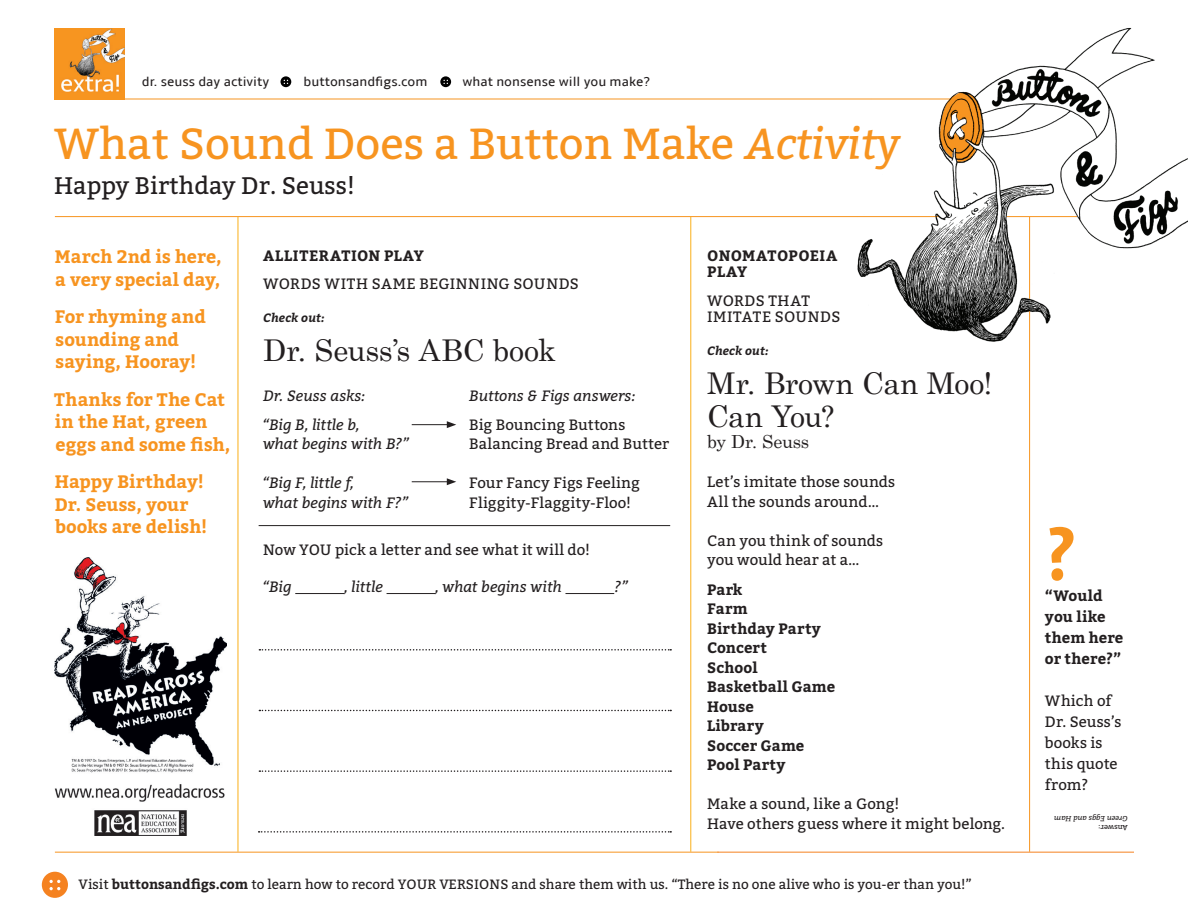
<style>
.page{position:relative;width:1188px;height:918px;background:#fff}
.page>*{position:absolute;margin:0;border:0;box-sizing:border-box;transform-origin:0 0}
.t1{font:700 69px "Bitter";color:#f79420}
.t2{font:43.5px "Bitter";color:#f79420}
.t3{font:30px/33px "Century Schoolbook";letter-spacing:-.01em;color:#231f20}
.t4{font:24px "Bitter";color:#231f20}
.t5{font:700 18px/22.5px "Bitter";color:#f79420}
.t6{font:18px "Century Schoolbook";letter-spacing:-.01em;color:#231f20}
.t7{font:15px/19.5px "Bitter";letter-spacing:.005em;color:#231f20}
.t8{font:700 15px/19.5px "Bitter";letter-spacing:.01em;color:#231f20}
.t9{font:italic 15px/29.2px "Bitter";color:#231f20}
.t10{font:15px "Bitter";letter-spacing:.035em;color:#231f20}
.t11{font:15px/16.5px "Bitter";letter-spacing:.025em;color:#231f20}
.t12{font:700 15px "Bitter";letter-spacing:.045em;color:#231f20}
.t13{font:13.5px "Bitter";color:#231f20}
.t14{font:13.5px "Amble";color:#231f20}
.t15{font:italic 700 12px "Bitter";letter-spacing:.01em;color:#231f20}
.t16{font:italic 7.5px "Bitter";color:#231f20}
.t17{font:7.5px "Bitter";color:#231f20}
.s1{font-style:italic}
.s2{font-weight:700}
</style>
<div class="page">
<svg style="left:440px;top:76px;width:11px;height:11px"></svg>
<svg style="left:443px;top:80px;width:5px;height:4px"></svg>
<svg style="left:281px;top:76px;width:10px;height:11px"></svg>
<svg style="left:284px;top:80px;width:4px;height:4px"></svg>
<hr style="left:55px;top:99px;width:898px;height:1px;background:#f79420">
<hr style="left:55px;top:852px;width:663px;height:1px;background:#f79420">
<div style="left:42px;top:872px;width:26px;height:26px;background:#f58220;border-radius:50%"></div>
<svg style="left:49px;top:880px;width:11px;height:10px"></svg>
<img style="left:55px;top:29px;width:70px;height:70px">
<hr style="left:55px;top:216px;width:884px;height:1px;background:#f79420">
<hr style="left:717px;top:852px;width:417px;height:1px;background:#f58220">
<hr style="left:238px;top:217px;width:1px;height:635px;background:#faaf18">
<hr style="left:690px;top:217px;width:1px;height:635px;background:#faaf18">
<img style="left:857px;top:28px;width:331px;height:314px">
<hr style="left:1007px;top:216px;width:70px;height:1px;background:#f79420">
<hr style="left:1029px;top:311px;width:1px;height:541px;background:#f79420">
<svg style="left:259px;top:649px;width:412px;height:2px"></svg>
<svg style="left:259px;top:831px;width:412px;height:2px"></svg>
<svg style="left:259px;top:770px;width:412px;height:2px"></svg>
<svg style="left:259px;top:710px;width:412px;height:1px"></svg>
<img style="left:55px;top:557px;width:172px;height:279px">
<hr style="left:412px;top:424px;width:37px;height:1px;background:#231f20">
<svg style="left:447px;top:421px;width:9px;height:7px"></svg>
<hr style="left:412px;top:481px;width:37px;height:1px;background:#231f20">
<svg style="left:447px;top:478px;width:9px;height:7px"></svg>
<hr style="left:259px;top:525px;width:411px;height:1px;background:#231f20">
<hr style="left:295px;top:593px;width:49px;height:1px;background:#231f20">
<hr style="left:387px;top:593px;width:48px;height:1px;background:#231f20">
<hr style="left:565px;top:593px;width:49px;height:1px;background:#231f20">
<p class="t14" style="left:142px;top:73px;width:129px">dr. seuss day activity</p>
<p class="t14" style="left:303px;top:73px;width:126px">buttonsandfigs.com</p>
<p class="t14" style="left:462px;top:73px;width:189px">what nonsense will you make?</p>
<h2 class="t2" style="left:54px;top:113px;width:847px">What Sound Does a Button Make <span class="s1">Activity</span></h2>
<h3 class="t4" style="left:54px;top:168px;width:302px">Happy Birthday Dr. Seuss!</h3>
<p class="t5" style="left:55px;top:245px;width:168px">March 2nd is here, a very special day,</p>
<p class="t5" style="left:55px;top:305px;width:153px">For rhyming and sounding and saying, Hooray!</p>
<p class="t5" style="left:54px;top:388px;width:178px">Thanks for The Cat in the Hat, green eggs and some fish,</p>
<p class="t5" style="left:55px;top:470px;width:154px">Happy Birthday!<br>Dr. Seuss, your books are delish!</p>
<p class="t12" style="left:263px;top:244px;width:162px">ALLITERATION PLAY</p>
<p class="t10" style="left:263px;top:273px;width:317px">WORDS WITH SAME BEGINNING SOUNDS</p>
<p class="t15" style="left:263px;top:309px;width:63px">Check out:</p>
<h3 class="t3" style="left:263px;top:333px;width:294px">Dr. Seuss’s ABC book</h3>
<p class="t9" style="left:263px;top:380px;width:104px">Dr. Seuss asks: “Big B, little b,</p>
<p class="t9" style="left:263px;top:429px;width:148px">what begins with B?”</p>
<p class="t9" style="left:263px;top:473px;width:148px;line-height:19.5px">“Big F, little f,<br>what begins with F?”</p>
<p class="t7" style="left:263px;top:539px;width:328px">Now YOU pick a letter and see what it will do!</p>
<p class="t9" style="left:469px;top:380px;width:168px">Buttons &amp; Figs answers:</p>
<p class="t7" style="left:469px;top:414px;width:202px">Big Bouncing Buttons<br>Balancing Bread and Butter</p>
<p class="t7" style="left:469px;top:473px;width:172px">Four Fancy Figs Feeling<br>Fliggity-Flaggity-Floo!</p>
<p class="t9" style="left:263px;top:572px;width:30px">“Big</p>
<p class="t9" style="left:344px;top:572px;width:40px">, little</p>
<p class="t9" style="left:435px;top:572px;width:128px">, what begins with</p>
<p class="t9" style="left:614px;top:572px;width:16px">?”</p>
<p class="t8" style="left:707px;top:247px;width:132px;line-height:16.5px">ONOMATOPOEIA<br>PLAY</p>
<p class="t11" style="left:707px;top:292px;width:135px">WORDS THAT<br>IMITATE SOUNDS</p>
<p class="t15" style="left:707px;top:342px;width:63px">Check out:</p>
<h3 class="t3" style="left:707px;top:366px;width:287px">Mr. Brown Can Moo!<br>Can You?</h3>
<p class="t6" style="left:707px;top:431px;width:104px">by Dr. Seuss</p>
<p class="t7" style="left:707px;top:472px;width:190px">Let’s imitate those sounds<br>All the sounds around…</p>
<p class="t7" style="left:707px;top:530px;width:178px">Can you think of sounds you would hear at a…</p>
<p class="t8" style="left:707px;top:579px;width:130px">Park<br>Farm<br>Birthday Party<br>Concert<br>School<br>Basketball Game<br>House<br>Library<br>Soccer Game<br>Pool Party</p>
<p class="t7" style="left:707px;top:794px;width:300px">Make a sound, like a Gong!<br>Have others guess where it might belong.</p>
<p class="t13" style="left:79px;top:874px;width:895px">Visit <span class="s2">buttonsandfigs.com</span> to learn how to record YOUR VERSIONS and share them with us. “There is no one alive who is you-er than you!”</p>
<h1 class="t1" style="left:1045px;top:502px;width:34px">?</h1>
<p class="t8" style="left:1045px;top:585px;width:80px;line-height:21px">“Would you like them here or there?”</p>
<p class="t7" style="left:1045px;top:690px;width:78px;line-height:21px">Which of<br>Dr. Seuss’s books is this quote from?</p>
<p class="t16" style="left:1128px;top:824px;width:75px;rotate:-180deg">Green Eggs and Ham</p>
<p class="t17" style="left:1128px;top:833px;width:31px;rotate:-180deg">Answer:</p>
</div>
